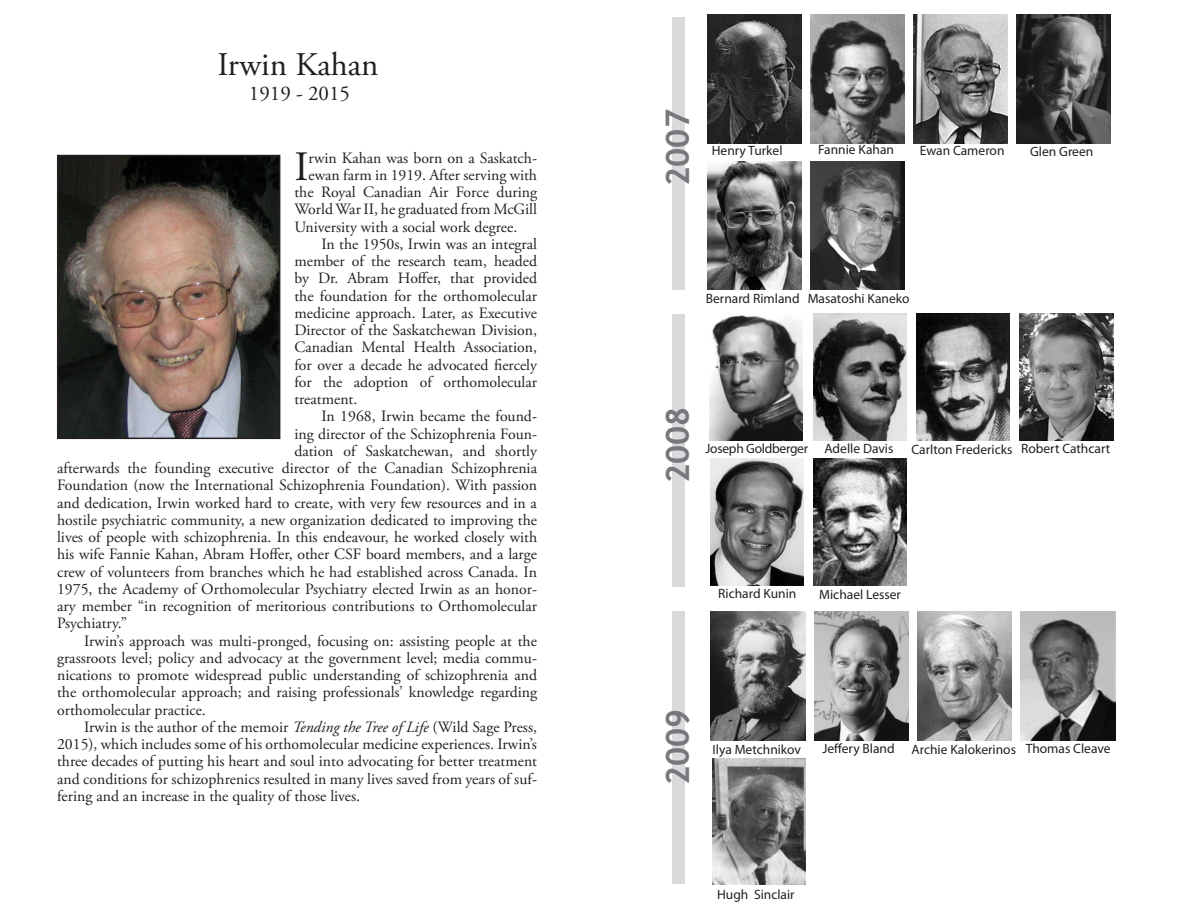
<style>
.page{position:relative;width:1188px;height:918px;background:#fff}
.page>*{position:absolute;margin:0;border:0;box-sizing:border-box;transform-origin:0 0}
.Caslon_body{font:41.7px "Adobe Garamond Pro";color:#231f20}
.t1{font:33px "Adobe Garamond Pro";color:#231f20}
.year{font:700 32.55px "Trebuchet MS";color:#76787b}
.t2{font:21px "Adobe Garamond Pro";color:#231f20}
.Caslon_body-2{font:15.75px/17.2px "Adobe Garamond Pro";color:#231f20;text-align:justify}
.names{font:13.5px "Myriad Pro";color:#231f20}
.names-2{font:13.5px "Myriad Pro";letter-spacing:-.02em;color:#231f20}
.s1{font-style:italic}
</style>
<div class="page">
<div style="left:672px;top:315px;width:12px;height:272px;background:#d9dadc"></div>
<img style="left:710px;top:315px;width:93px;height:125px">
<img style="left:813px;top:313px;width:93px;height:127px">
<img style="left:916px;top:313px;width:94px;height:127px">
<img style="left:1020px;top:313px;width:93px;height:127px">
<img style="left:710px;top:458px;width:94px;height:128px">
<img style="left:813px;top:458px;width:94px;height:128px">
<div style="left:672px;top:17px;width:12px;height:273px;background:#d9dadc"></div>
<img style="left:707px;top:15px;width:94px;height:128px">
<img style="left:811px;top:15px;width:94px;height:128px">
<img style="left:914px;top:15px;width:94px;height:128px">
<img style="left:1017px;top:15px;width:94px;height:128px">
<img style="left:708px;top:162px;width:94px;height:128px">
<img style="left:811px;top:162px;width:94px;height:128px">
<div style="left:672px;top:611px;width:12px;height:273px;background:#d9dadc"></div>
<img style="left:711px;top:612px;width:94px;height:128px">
<img style="left:814px;top:612px;width:95px;height:128px">
<img style="left:917px;top:612px;width:95px;height:128px">
<img style="left:1021px;top:612px;width:94px;height:128px">
<img style="left:712px;top:758px;width:93px;height:127px">
<img style="left:60px;top:158px;width:217px;height:278px">
<div style="left:57px;top:155px;width:223px;height:284px;border:2px solid #231f20"></div>
<p class="t1" style="left:217px;top:44px;width:163px">Irwin Kahan</p>
<p class="t2" style="left:249px;top:81px;width:103px">1919 - 2015</p>
<p class="Caslon_body" style="left:294px;top:142px;width:16px">I</p>
<p class="Caslon_body-2" style="left:309px;top:149px;width:230px">rwin Kahan was born on a Saskatch-</p>
<p class="Caslon_body-2" style="left:309px;top:167px;width:230px">ewan farm in 1919. After serving with</p>
<p class="Caslon_body-2" style="left:294px;top:184px;width:244px">the Royal Canadian Air Force during</p>
<p class="Caslon_body-2" style="left:294px;top:201px;width:244px">World War II, he graduated from McGill</p>
<p class="Caslon_body-2" style="left:294px;top:218px;width:224px">University with a social work degree.</p>
<p class="Caslon_body-2" style="left:294px;top:236px;width:244px;text-indent:27px">In the 1950s, Irwin was an integral member of the research team, headed by Dr. Abram Hoffer, that provided the foundation for the orthomolecular medicine approach. Later, as Executive Director of the Saskatchewan Division, Canadian Mental Health Association, for over a decade he advocated fiercely for the adoption of orthomolecular treatment.</p>
<p class="Caslon_body-2" style="left:321px;top:408px;width:217px">In 1968, Irwin became the found-</p>
<p class="Caslon_body-2" style="left:294px;top:425px;width:244px">ing director of the Schizophrenia Foun-</p>
<p class="Caslon_body-2" style="left:294px;top:443px;width:244px">dation of Saskatchewan, and shortly</p>
<p class="Caslon_body-2" style="left:57px;top:460px;width:481px">afterwards the founding executive director of the Canadian Schizophrenia</p>
<p class="Caslon_body-2" style="left:57px;top:477px;width:481px">Foundation (now the International Schizophrenia Foundation). With passion</p>
<p class="Caslon_body-2" style="left:57px;top:494px;width:481px">and dedication, Irwin worked hard to create, with very few resources and in a</p>
<p class="Caslon_body-2" style="left:57px;top:512px;width:482px">hostile psychiatric community, a new organization dedicated to improving the</p>
<p class="Caslon_body-2" style="left:57px;top:529px;width:482px">lives of people with schizophrenia. In this endeavour, he worked closely with</p>
<p class="Caslon_body-2" style="left:57px;top:546px;width:482px">his wife Fannie Kahan, Abram Hoffer, other CSF board members, and a large</p>
<p class="Caslon_body-2" style="left:57px;top:563px;width:481px">crew of volunteers from branches which he had established across Canada. In</p>
<p class="Caslon_body-2" style="left:57px;top:581px;width:482px">1975, the Academy of Orthomolecular Psychiatry elected Irwin as an honor-</p>
<p class="Caslon_body-2" style="left:57px;top:598px;width:481px">ary member “in recognition of meritorious contributions to Orthomolecular</p>
<p class="Caslon_body-2" style="left:57px;top:615px;width:71px">Psychiatry.”</p>
<p class="Caslon_body-2" style="left:57px;top:632px;width:482px;text-indent:27px">Irwin’s approach was multi-pronged, focusing on: assisting people at the grassroots level; policy and advocacy at the government level; media commu&shy;nications to promote widespread public understanding of schizophrenia and the orthomolecular approach; and raising professionals’ knowledge regarding orthomolecular practice.</p>
<p class="Caslon_body-2" style="left:57px;top:719px;width:482px;text-indent:27px">Irwin is the author of the memoir <span class="s1">Tending the Tree of Life</span> (Wild Sage Press, 2015), which includes some of his orthomolecular medicine experiences. Irwin’s three decades of putting his heart and soul into advocating for better treatment and conditions for schizophrenics resulted in many lives saved from years of suf&shy;fering and an increase in the quality of those lives.</p>
<p class="year" style="left:657px;top:186px;width:78px;rotate:-90deg">2007</p>
<p class="names" style="left:712px;top:142px;width:72px">Henry Turkel</p>
<p class="names" style="left:818px;top:141px;width:77px">Fannie Kahan</p>
<p class="names" style="left:920px;top:143px;width:86px">Ewan Cameron</p>
<p class="names" style="left:1030px;top:143px;width:65px">Glen Green</p>
<p class="names" style="left:706px;top:290px;width:95px">Bernard Rimland</p>
<p class="names" style="left:808px;top:290px;width:103px">Masatoshi Kaneko</p>
<p class="year" style="left:657px;top:483px;width:78px;rotate:-90deg">2008</p>
<p class="names-2" style="left:706px;top:440px;width:104px">Joseph Goldberger</p>
<p class="names" style="left:825px;top:440px;width:70px">Adelle Davis</p>
<p class="names" style="left:911px;top:441px;width:103px">Carlton Fredericks</p>
<p class="names" style="left:1021px;top:441px;width:91px">Robert Cathcart</p>
<p class="names" style="left:718px;top:585px;width:80px">Richard Kunin</p>
<p class="names" style="left:819px;top:587px;width:83px">Michael Lesser</p>
<p class="year" style="left:657px;top:785px;width:78px;rotate:-90deg">2009</p>
<p class="names" style="left:822px;top:741px;width:74px">Jeffery Bland</p>
<p class="names" style="left:912px;top:741px;width:106px">Archie Kalokerinos</p>
<p class="names" style="left:712px;top:741px;width:90px">Ilya Metchnikov</p>
<p class="names" style="left:1026px;top:741px;width:86px">Thomas Cleave</p>
<p class="names" style="left:717px;top:886px;width:79px">Hugh Sinclair</p>
</div>
